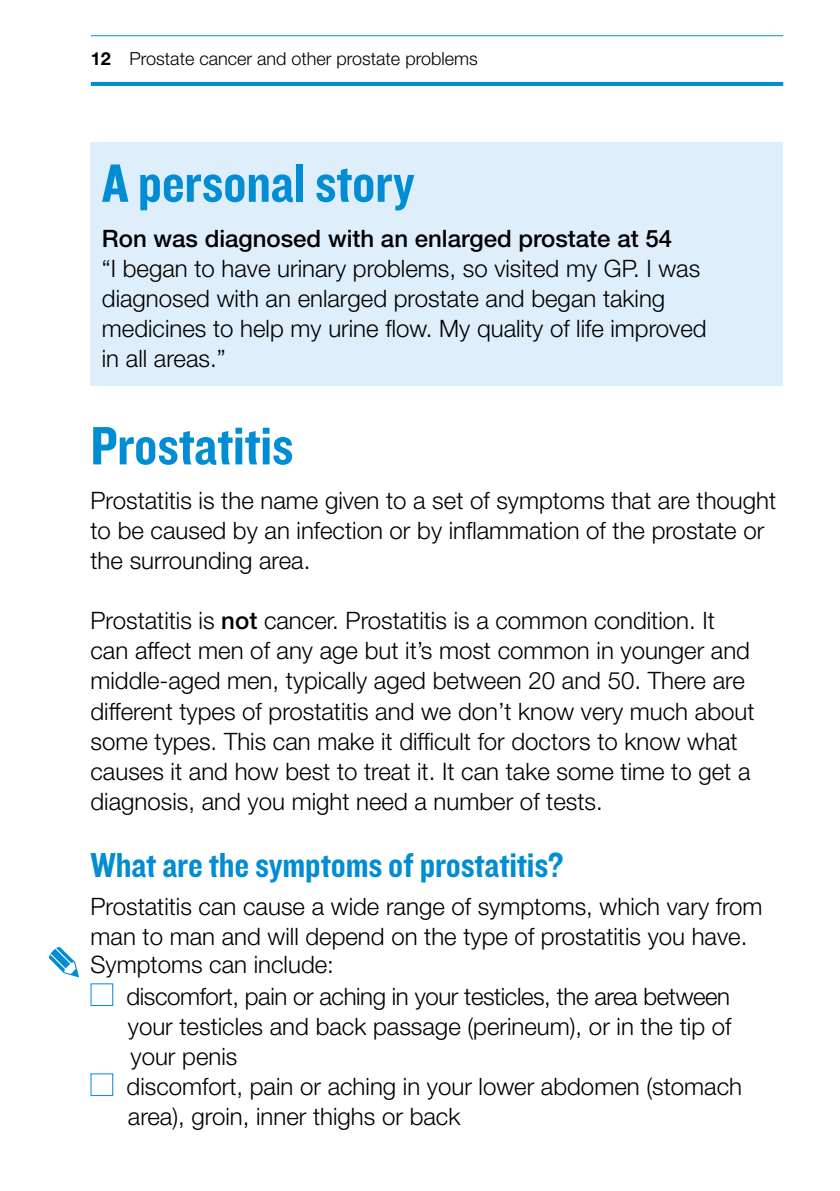
<style>
.page{position:relative;width:840px;height:1191px;background:#fff}
.page>*{position:absolute;margin:0;border:0;box-sizing:border-box;transform-origin:0 0}
.t1{font:56px "Knockout 50 Welterweight";letter-spacing:-.005em;color:#008dd4}
.t2{font:36px "Knockout 50 Welterweight";letter-spacing:-.005em;color:#008dd4}
.t3{font:300 24px/30px "Helvetica Neue LT Std";color:#000}
.t4{font:500 24px "Helvetica Neue LT Std";color:#000}
.t5{font:300 18px "Helvetica Neue LT Std";color:#000}
.s1{font-weight:700}
.s2{font-weight:500}
</style>
<div class="page">
<hr style="left:91px;top:35px;width:691px;height:1px;background:#008dd4">
<hr style="left:91px;top:82px;width:691px;height:4px;background:#008dd4">
<div style="left:90px;top:142px;width:692px;height:243px;background:#dfeefb"></div>
<div style="left:90px;top:983px;width:23px;height:23px;border:1px solid #008dd4"></div>
<div style="left:90px;top:1073px;width:23px;height:23px;border:1px solid #008dd4"></div>
<svg style="left:49px;top:947px;width:30px;height:30px"></svg>
<p class="t5" style="left:91px;top:48px;width:388px"><span class="s1">12</span> Prostate cancer and other prostate problems</p>
<h1 class="t1" style="left:102px;top:146px;width:314px">A personal story</h1>
<p class="t4" style="left:102px;top:224px;width:571px">Ron was diagnosed with an enlarged prostate at 54</p>
<p class="t3" style="left:102px;top:253px;width:606px">“I began to have urinary problems, so visited my GP. I was diagnosed with an enlarged prostate and began taking medicines to help my urine flow. My quality of life improved in all areas.”</p>
<h1 class="t1" style="left:90px;top:409px;width:204px">Prostatitis</h1>
<p class="t3" style="left:90px;top:485px;width:686px">Prostatitis is the name given to a set of symptoms that are thought to be caused by an infection or by inflammation of the prostate or the surrounding area.</p>
<p class="t3" style="left:90px;top:605px;width:665px">Prostatitis is <span class="s2">not</span> cancer. Prostatitis is a common condition. It can affect men of any age but it’s most common in younger and middle-aged men, typically aged between 20 and 50. There are different types of prostatitis and we don’t know very much about some types. This can make it difficult for doctors to know what causes it and how best to treat it. It can take some time to get a diagnosis, and you might need a number of tests.</p>
<h2 class="t2" style="left:90px;top:841px;width:474px">What are the symptoms of prostatitis?</h2>
<p class="t3" style="left:90px;top:891px;width:673px;line-height:29px">Prostatitis can cause a wide range of symptoms, which vary from man to man and will depend on the type of prostatitis you have.<br>Symptoms can include:</p>
<p class="t3" style="left:126px;top:980px;width:616px">discomfort, pain or aching in your testicles, the area between your testicles and back passage (perineum), or in the tip of your penis<br>discomfort, pain or aching in your lower abdomen (stomach area), groin, inner thighs or back</p>
</div>
